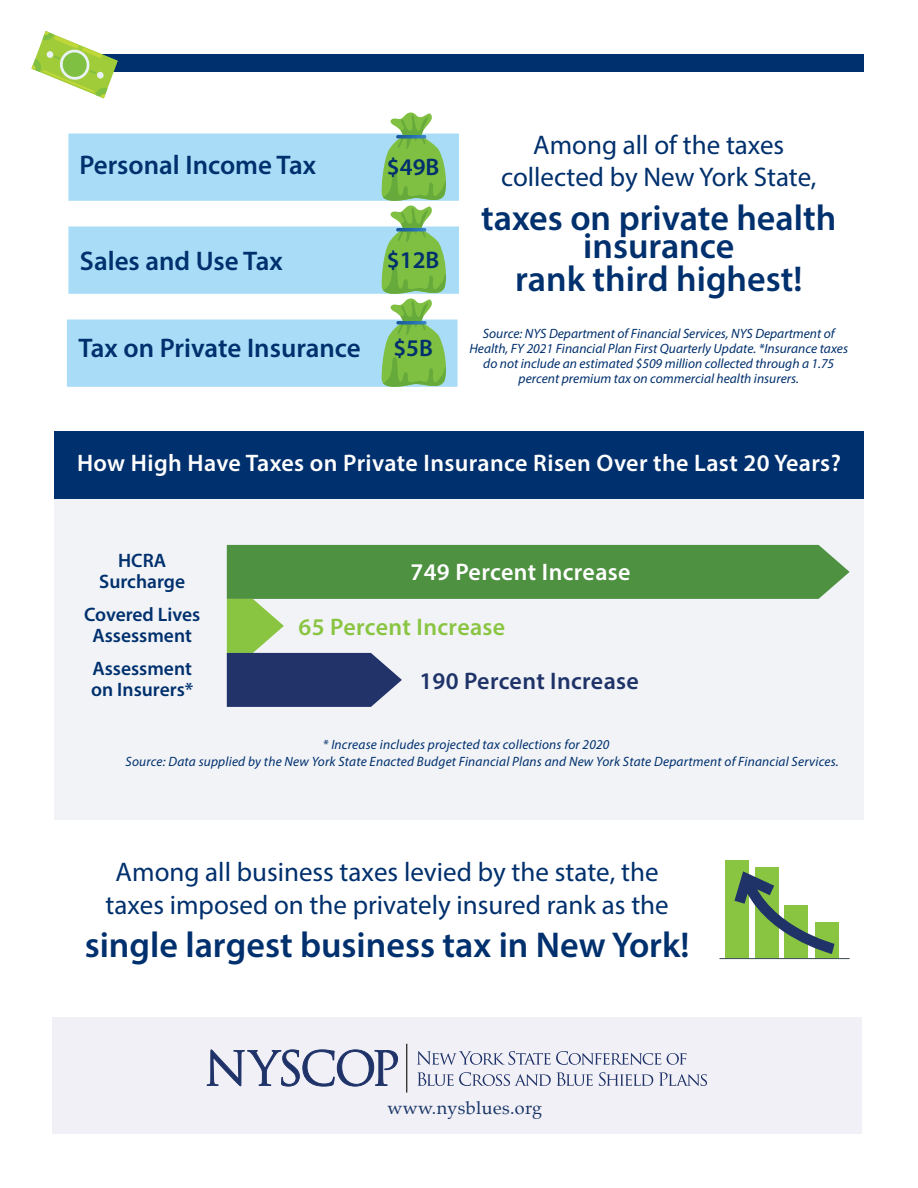
<style>
.page{position:relative;width:918px;height:1188px;background:#fff}
.page>*{position:absolute;margin:0;border:0;box-sizing:border-box;transform-origin:0 0}
.t1{font:600 36px/28.5px "Myriad Pro";color:#00306d;text-align:center}
.t2{font:27px/32.4px "Myriad Pro";color:#00306d;text-align:center}
.t3{font:600 27px "Myriad Pro";color:#00306d}
.Body_Copy{font:600 24px "Myriad Pro";letter-spacing:.015em;color:#fff}
.Body_Copy-2{font:600 24px "Myriad Pro";letter-spacing:.015em;color:#1f3369}
.Body_Copy-3{font:600 24px "Myriad Pro";letter-spacing:.015em;color:#8ac542}
.t4{font:600 24px "Myriad Pro";color:#00306d}
.t5{font:600 19.5px "Myriad Pro";color:#00306d}
.t6{font:18px "Palatino";letter-spacing:.02em;color:#183567}
.Body_Copy-4{font:italic 13.5px/15px "Myriad Pro";color:#00306d;text-align:center}
</style>
<div class="page">
<div style="left:54px;top:499px;width:810px;height:321px;background:#f1f3f7"></div>
<svg style="left:227px;top:545px;width:623px;height:162px"></svg>
<div style="left:52px;top:1017px;width:810px;height:117px;background:#f1f0f6"></div>
<svg style="left:207px;top:1049px;width:191px;height:38px"></svg>
<svg style="left:417px;top:1051px;width:244px;height:14px"></svg>
<svg style="left:667px;top:1053px;width:20px;height:12px"></svg>
<svg style="left:417px;top:1072px;width:176px;height:14px"></svg>
<svg style="left:599px;top:1072px;width:54px;height:14px"></svg>
<svg style="left:659px;top:1072px;width:48px;height:14px"></svg>
<hr style="left:406px;top:1044px;width:1px;height:49px;background:#2b2824">
<div style="left:54px;top:431px;width:810px;height:68px;background:#00306d"></div>
<div style="left:68px;top:134px;width:391px;height:67px;background:#a9ddf7;border:2px solid #a9ddf7"></div>
<div style="left:68px;top:227px;width:391px;height:67px;background:#a9ddf7;border:2px solid #a9ddf7"></div>
<div style="left:67px;top:320px;width:391px;height:67px;background:#a9ddf7;border:2px solid #a9ddf7"></div>
<svg style="left:380px;top:112px;width:66px;height:275px"></svg>
<div style="left:725px;top:861px;width:24px;height:98px;background:#8ac542"></div>
<hr style="left:719px;top:958px;width:131px;height:1px;background:#435359">
<svg style="left:734px;top:867px;width:105px;height:91px"></svg>
<div style="left:54px;top:54px;width:810px;height:17px;background:#00306d"></div>
<svg style="left:32px;top:31px;width:86px;height:67px"></svg>
<p class="t3" style="left:79px;top:148px;width:238px">Personal Income Tax</p>
<p class="t4" style="left:387px;top:151px;width:54px">$49B</p>
<p class="t3" style="left:80px;top:244px;width:204px">Sales and Use Tax</p>
<p class="t3" style="left:78px;top:331px;width:284px">Tax on Private Insurance</p>
<p class="t4" style="left:387px;top:244px;width:54px">$12B</p>
<p class="t4" style="left:393px;top:333px;width:41px">$5B</p>
<p class="t2" style="left:501px;top:128px;width:317px">Among all of the taxes collected by New York State,</p>
<p class="t1" style="left:481px;top:202px;width:357px">taxes on private health insurance</p>
<p class="t1" style="left:515px;top:263px;width:289px">rank third highest!</p>
<p class="Body_Copy-4" style="left:470px;top:326px;width:380px">Source: NYS Department of Financial Services, NYS Department of Health, FY 2021 Financial Plan First Quarterly Update. *Insurance taxes do not include an estimated $509 million collected through a 1.75 percent premium tax on commercial health insurers.</p>
<p class="Body_Copy" style="left:77px;top:448px;width:765px">How High Have Taxes on Private Insurance Risen Over the Last 20 Years?</p>
<p class="t5" style="left:118px;top:548px;width:50px">HCRA</p>
<p class="t5" style="left:99px;top:569px;width:87px">Surcharge</p>
<p class="t5" style="left:84px;top:602px;width:118px">Covered Lives</p>
<p class="t5" style="left:93px;top:623px;width:101px">Assessment</p>
<p class="t5" style="left:93px;top:656px;width:101px">Assessment</p>
<p class="t5" style="left:91px;top:677px;width:104px">on Insurers*</p>
<p class="Body_Copy" style="left:410px;top:557px;width:222px">749 Percent Increase</p>
<p class="Body_Copy-3" style="left:298px;top:612px;width:208px">65 Percent Increase</p>
<p class="Body_Copy-2" style="left:419px;top:666px;width:221px">190 Percent Increase</p>
<p class="Body_Copy-4" style="left:125px;top:736px;width:715px;line-height:16.2px;text-align:left;text-indent:198px">* Increase includes projected tax collections for 2020<br>Source: Data supplied by the New York State Enacted Budget Financial Plans and New York State Department of Financial Services.</p>
<p class="t2" style="left:105px;top:856px;width:565px">Among all business taxes levied by the state, the taxes imposed on the privately insured rank as the</p>
<p class="t1" style="left:85px;top:930px;width:606px">single largest business tax in New York!</p>
<p class="t6" style="left:387px;top:1093px;width:156px">www.nysblues.org</p>
</div>
